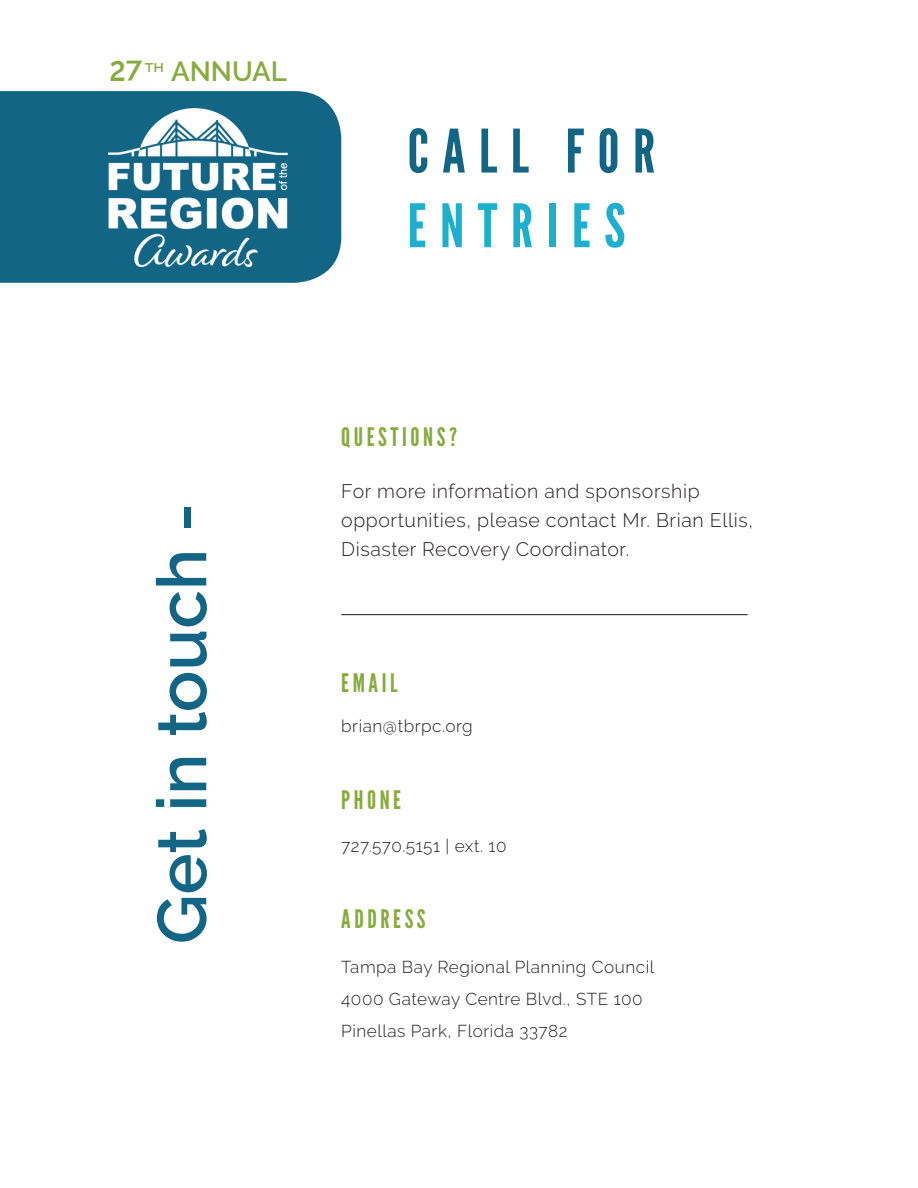
<style>
.page{position:relative;width:918px;height:1188px;background:#fff}
.page>*{position:absolute;margin:0;border:0;box-sizing:border-box;transform-origin:0 0}
.Page_Heading{font:600 69px "Raleway";color:#126585}
.Subhead{font:59.85px/74.7px "League Gothic";letter-spacing:.22em;color:#126585}
.t1{font:600 27.6px "Raleway";color:#87ab3e}
.Subhead-2{font:25.5px "League Gothic";letter-spacing:.14em;color:#87ab3e}
.Body_Text{font:300 19.5px/29px "Raleway";letter-spacing:.03em;color:#231f20}
.Body_Text-2{font:300 17.1px "Raleway";letter-spacing:.03em;color:#231f20}
.s1{font-size:34.8px}
.s2{font-size:27.9px}
.s3{color:#1dafce}
</style>
<div class="page">
<hr style="left:341px;top:614px;width:407px;height:1px;background:#231f20">
<div style="left:0;top:91px;width:341px;height:192px;background:#126585"></div>
<img style="left:108px;top:109px;width:179px;height:158px">
<p class="t1" style="left:109px;top:55px;width:179px"><span class="s1">2</span><span class="s2">7</span><sup>th</sup> ANNUAL</p>
<p class="Subhead" style="left:408px;top:114px;width:249px">CALL FOR<br><span class="s3">ENTRIES</span></p>
<p class="Page_Heading" style="left:142px;top:944px;width:443px;rotate:-90deg">Get in touch -</p>
<p class="Subhead-2" style="left:341px;top:422px;width:117px">QUESTIONS?</p>
<p class="Body_Text" style="left:341px;top:477px;width:413px">For more information and sponsorship opportunities, please contact Mr. Brian Ellis,<br>Disaster Recovery Coordinator.</p>
<p class="Subhead-2" style="left:341px;top:668px;width:58px">EMAIL</p>
<p class="Body_Text-2" style="left:341px;top:716px;width:133px">brian@tbrpc.org</p>
<p class="Subhead-2" style="left:341px;top:785px;width:61px">PHONE</p>
<p class="Body_Text-2" style="left:341px;top:836px;width:167px">727.570.5151 | ext. 10</p>
<p class="Subhead-2" style="left:341px;top:903px;width:86px">ADDRESS</p>
<p class="Body_Text-2" style="left:341px;top:957px;width:315px">Tampa Bay Regional Planning Council</p>
<p class="Body_Text-2" style="left:341px;top:989px;width:303px">4000 Gateway Centre Blvd., STE 100</p>
<p class="Body_Text-2" style="left:341px;top:1021px;width:228px">Pinellas Park, Florida 33782</p>
</div>
